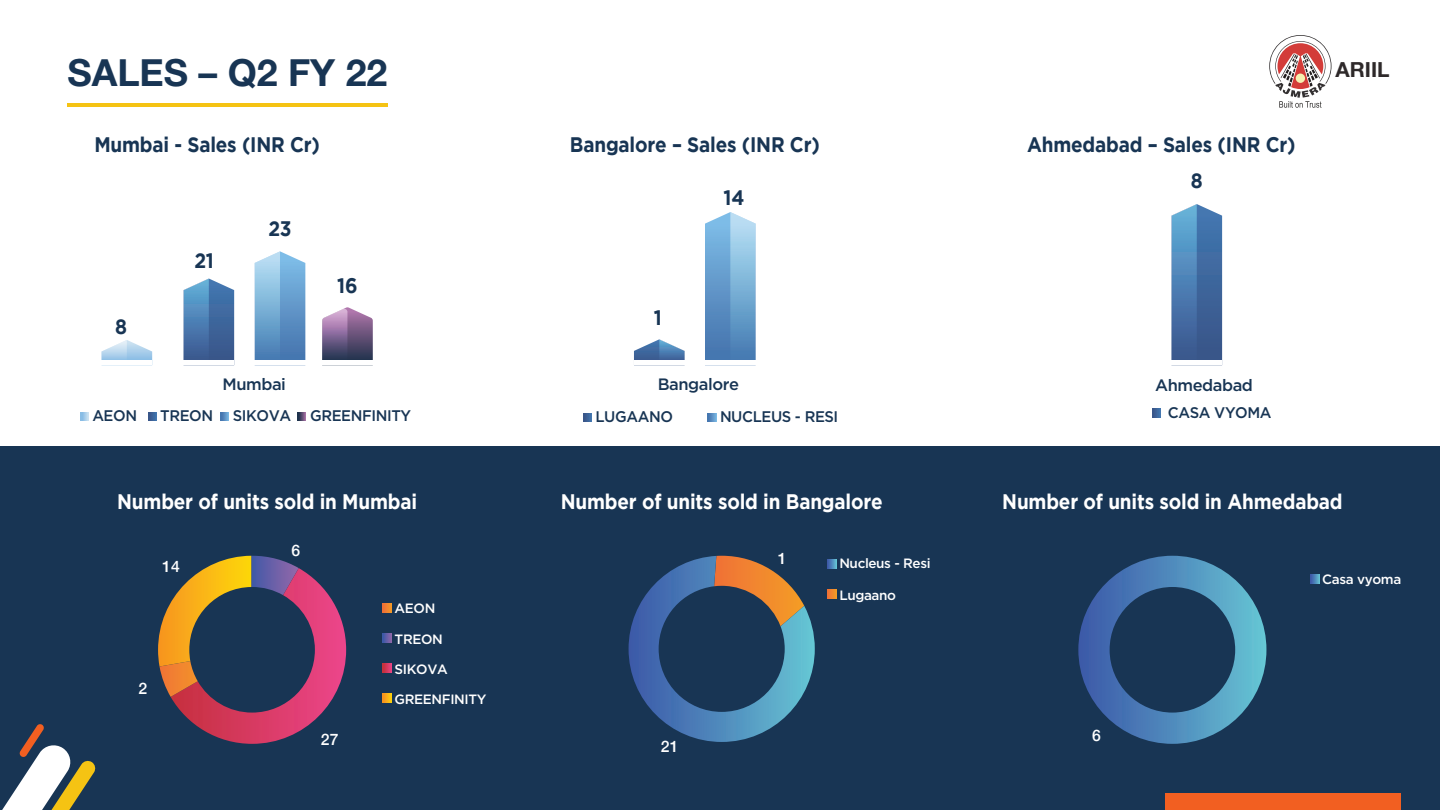
<style>
.page{position:relative;width:1440px;height:810px;background:#fff}
.page>*{position:absolute;margin:0;border:0;box-sizing:border-box;transform-origin:0 0}
.t1{font:700 37.5px "Helvetica Neue LT Pro";color:#183554}
.t2{font:700 21px "Gotham";letter-spacing:-.01em;color:#fff;scale:.9 1}
.t3{font:700 21px "Gotham";letter-spacing:-.01em;color:#183554;scale:.9 1}
.t4{font:700 20.85px "Helvetica Neue LT Pro";color:#2e292a}
.t5{font:500 16.5px "Gotham";letter-spacing:-.025em;color:#183554}
.t6{font:500 15.75px "Helvetica Neue";color:#fff}
.t7{font:500 15.45px "Gotham";letter-spacing:-.025em;color:#183554;scale:.96 1}
.t8{font:500 13.5px "Gotham";letter-spacing:-.025em;color:#fff}
</style>
<div class="page">
<div style="left:0;top:446px;width:1440px;height:364px;background:#183554"></div>
<svg style="left:80px;top:413px;width:8px;height:8px"></svg>
<svg style="left:148px;top:413px;width:8px;height:8px"></svg>
<svg style="left:221px;top:413px;width:8px;height:8px"></svg>
<svg style="left:298px;top:413px;width:8px;height:8px"></svg>
<svg style="left:1152px;top:409px;width:8px;height:8px"></svg>
<svg style="left:383px;top:603px;width:9px;height:9px"></svg>
<svg style="left:383px;top:634px;width:9px;height:9px"></svg>
<svg style="left:383px;top:664px;width:9px;height:9px"></svg>
<svg style="left:383px;top:694px;width:9px;height:9px"></svg>
<div style="left:1166px;top:794px;width:235px;height:16px;background:#f25f21"></div>
<hr style="left:67px;top:103px;width:321px;height:4px;background:#f5c313">
<svg style="left:2px;top:724px;width:94px;height:86px"></svg>
<svg style="left:102px;top:340px;width:50px;height:20px"></svg>
<svg style="left:183px;top:278px;width:51px;height:82px;background:#557eae"></svg>
<svg style="left:255px;top:251px;width:50px;height:109px;background:#76a7d1"></svg>
<svg style="left:322px;top:307px;width:51px;height:53px;background:#827093"></svg>
<svg style="left:584px;top:413px;width:8px;height:9px"></svg>
<svg style="left:708px;top:413px;width:9px;height:9px"></svg>
<svg style="left:705px;top:212px;width:51px;height:148px;background:#74a7d1"></svg>
<svg style="left:634px;top:339px;width:51px;height:21px"></svg>
<svg style="left:1171px;top:204px;width:51px;height:156px;background:#4e79ab"></svg>
<svg style="left:1269px;top:35px;width:63px;height:73px"></svg>
<div style="left:1296px;top:74px;width:9px;height:9px;background:#f5f1b0;border-radius:50%"></div>
<svg style="left:827px;top:559px;width:9px;height:9px"></svg>
<svg style="left:827px;top:589px;width:9px;height:9px"></svg>
<svg style="left:629px;top:556px;width:186px;height:186px"></svg>
<svg style="left:1310px;top:574px;width:9px;height:9px"></svg>
<svg style="left:1078px;top:556px;width:188px;height:188px"></svg>
<svg style="left:158px;top:556px;width:188px;height:188px"></svg>
<h1 class="t1" style="left:67px;top:50px;width:321px">SALES – Q2 FY 22</h1>
<p class="t3" style="left:94px;top:132px;width:252px">Mumbai - Sales (INR Cr)</p>
<p class="t3" style="left:1027px;top:132px;width:300px">Ahmedabad – Sales (INR Cr)</p>
<p class="t3" style="left:570px;top:132px;width:279px">Bangalore – Sales (INR Cr)</p>
<p class="t3" style="left:115px;top:315px;width:15px">8</p>
<p class="t3" style="left:194px;top:248px;width:23px">21</p>
<p class="t3" style="left:268px;top:216px;width:27px">23</p>
<p class="t5" style="left:223px;top:373px;width:65px">Mumbai</p>
<p class="t3" style="left:337px;top:273px;width:24px">16</p>
<p class="t7" style="left:92px;top:406px;width:48px">AEON</p>
<p class="t7" style="left:160px;top:406px;width:57px">TREON</p>
<p class="t7" style="left:233px;top:406px;width:187px">SIKOVA GREENFINITY</p>
<p class="t3" style="left:654px;top:305px;width:10px">1</p>
<p class="t3" style="left:724px;top:185px;width:25px">14</p>
<p class="t5" style="left:658px;top:373px;width:83px">Bangalore</p>
<p class="t7" style="left:596px;top:407px;width:82px">LUGAANO</p>
<p class="t7" style="left:720px;top:407px;width:125px">NUCLEUS - RESI</p>
<p class="t3" style="left:1191px;top:169px;width:15px">8</p>
<p class="t5" style="left:1155px;top:374px;width:99px">Ahmedabad</p>
<p class="t7" style="left:1168px;top:402px;width:110px">CASA VYOMA</p>
<p class="t4" style="left:1336px;top:57px;width:56px">ARIIL</p>
<p class="t2" style="left:117px;top:489px;width:335px">Number of units sold in Mumbai</p>
<p class="t6" style="left:162px;top:554px;width:19px">14</p>
<p class="t6" style="left:138px;top:675px;width:10px">2</p>
<p class="t6" style="left:292px;top:538px;width:10px">6</p>
<p class="t6" style="left:321px;top:727px;width:19px">27</p>
<p class="t8" style="left:395px;top:599px;width:42px">AEON</p>
<p class="t8" style="left:395px;top:630px;width:50px">TREON</p>
<p class="t8" style="left:395px;top:661px;width:55px">SIKOVA</p>
<p class="t8" style="left:395px;top:691px;width:93px">GREENFINITY</p>
<p class="t2" style="left:561px;top:489px;width:359px">Number of units sold in Bangalore</p>
<p class="t6" style="left:661px;top:734px;width:19px">21</p>
<p class="t6" style="left:778px;top:545px;width:10px">1</p>
<p class="t8" style="left:839px;top:554px;width:93px">Nucleus - Resi</p>
<p class="t8" style="left:839px;top:586px;width:58px">Lugaano</p>
<p class="t2" style="left:1002px;top:489px;width:380px">Number of units sold in Ahmedabad</p>
<p class="t6" style="left:1092px;top:722px;width:10px">6</p>
<p class="t8" style="left:1322px;top:570px;width:81px">Casa vyoma</p>
</div>
